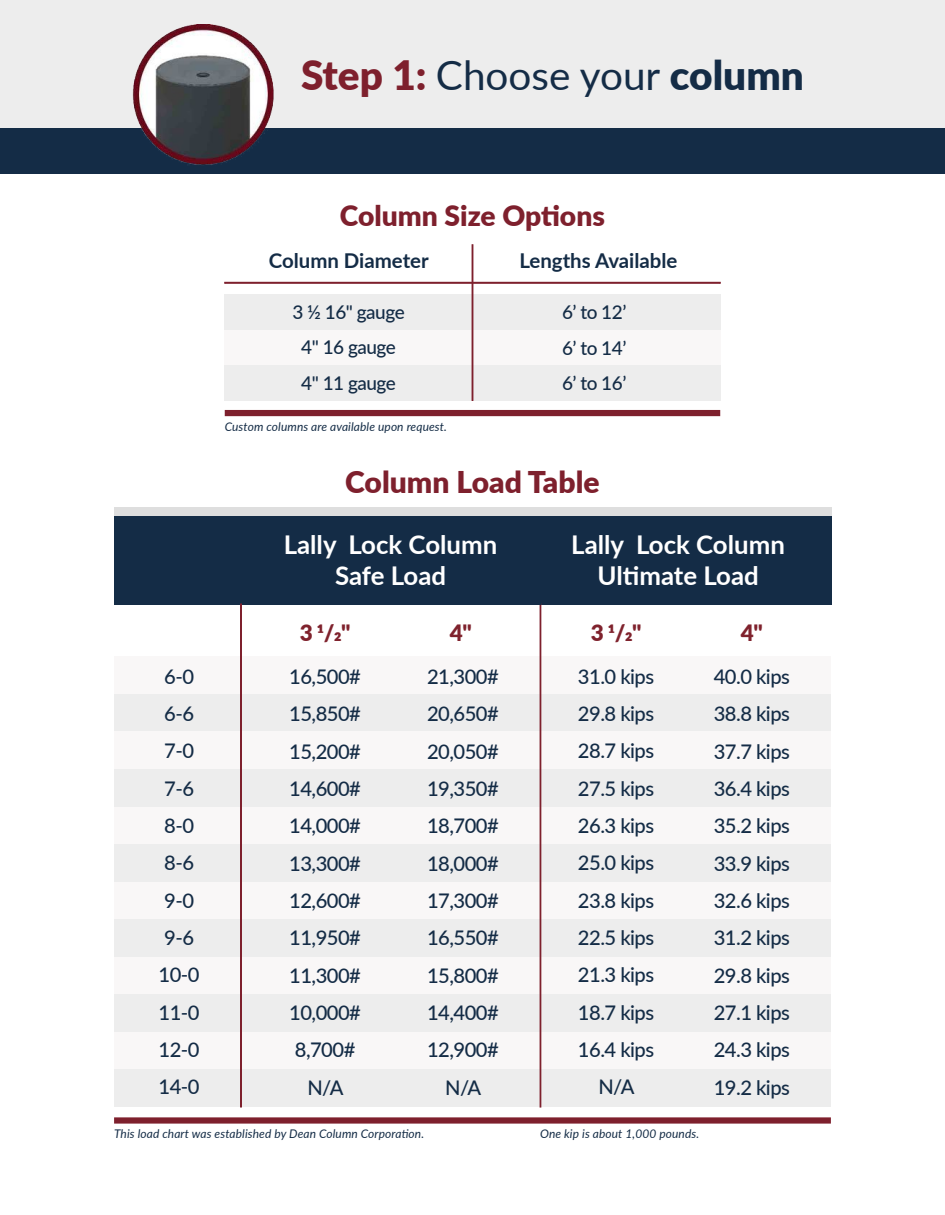
<style>
.page{position:relative;width:945px;height:1215px;background:#fff}
.page>*{position:absolute;margin:0;border:0;box-sizing:border-box;transform-origin:0 0}
.t1{font:40.5px "Lato";color:#142c46}
.t2{font:900 30px "Lato";color:#7e202d}
.t3{font:900 28.2px "Lato";color:#7e202d}
.t4{font:700 25.8px/30.8px "Lato";color:#fff;text-align:center}
.t5{font:900 22.5px "Lato";color:#7f222d}
.t6{font:700 20.4px "Lato";color:#142c46}
.t7{font:500 20.1px/37.3px "Lato";letter-spacing:-.025em;color:#142c46;text-align:center}
.t8{font:500 18.9px/35.7px "Lato";letter-spacing:-.025em;color:#142c46;text-align:center}
.t9{font:italic 12px "Lato";letter-spacing:.01em;color:#142c46}
.s1{font-weight:900;color:#7e202d}
.s2{font-weight:900}
</style>
<div class="page">
<div style="left:114px;top:508px;width:717px;height:60px;background:#dedede"></div>
<div style="left:114px;top:516px;width:717px;height:89px;background:#142c46"></div>
<div style="left:114px;top:694px;width:717px;height:38px;background:#ededed"></div>
<div style="left:114px;top:732px;width:717px;height:37px;background:#f9f7f7"></div>
<div style="left:114px;top:769px;width:717px;height:38px;background:#ededed"></div>
<div style="left:114px;top:807px;width:717px;height:38px;background:#f9f7f7"></div>
<div style="left:114px;top:845px;width:717px;height:37px;background:#ededed"></div>
<div style="left:114px;top:882px;width:717px;height:38px;background:#f9f7f7"></div>
<div style="left:114px;top:920px;width:717px;height:37px;background:#ededed"></div>
<div style="left:114px;top:957px;width:717px;height:38px;background:#f9f7f7"></div>
<div style="left:114px;top:995px;width:717px;height:37px;background:#ededed"></div>
<div style="left:114px;top:1032px;width:717px;height:38px;background:#f9f7f7"></div>
<div style="left:114px;top:1070px;width:717px;height:37px;background:#ededed"></div>
<div style="left:114px;top:657px;width:717px;height:37px;background:#f9f7f7"></div>
<div style="left:240px;top:603px;width:2px;height:505px;border:1px solid #7e202d"></div>
<div style="left:540px;top:603px;width:1px;height:505px;border:1px solid #7e202d"></div>
<div style="left:114px;top:1117px;width:717px;height:7px;background:#7e202d"></div>
<div style="left:0;top:0;width:945px;height:128px;background:#ededed"></div>
<div style="left:224px;top:282px;width:497px;height:2px;border:1px solid #7e202d"></div>
<div style="left:224px;top:295px;width:497px;height:35px;background:#ededed"></div>
<div style="left:224px;top:330px;width:497px;height:35px;background:#f9f7f7"></div>
<div style="left:224px;top:365px;width:497px;height:35px;background:#ededed"></div>
<div style="left:472px;top:244px;width:1px;height:157px;border:1px solid #7e202d"></div>
<div style="left:0;top:128px;width:945px;height:46px;background:#142c46"></div>
<img style="left:132px;top:25px;width:142px;height:140px">
<div style="left:225px;top:410px;width:495px;height:6px;background:#7e202d"></div>
<h1 class="t1" style="left:301px;top:50px;width:504px"><span class="s1">Step 1:</span> Choose your <span class="s2">column</span></h1>
<h3 class="t3" style="left:340px;top:199px;width:267px">Column Size Options</h3>
<p class="t6" style="left:269px;top:248px;width:162px">Column Diameter</p>
<p class="t6" style="left:519px;top:248px;width:160px">Lengths Available</p>
<p class="t8" style="left:292px;top:293px;width:114px">3 ½ 16" gauge<br>4" 16 gauge<br>4" 11 gauge</p>
<p class="t8" style="left:562px;top:293px;width:66px;line-height:36.6px;text-align:left">6’ to 12’<br>6’ to 14’</p>
<p class="t8" style="left:562px;top:365px;width:66px">6’ to 16’</p>
<p class="t9" style="left:225px;top:419px;width:224px">Custom columns are available upon request.</p>
<h2 class="t2" style="left:345px;top:463px;width:256px">Column Load Table</h2>
<p class="t4" style="left:284px;top:529px;width:215px">Lally Lock Column<br>Safe Load</p>
<p class="t4" style="left:571px;top:529px;width:215px">Lally Lock Column<br>Ultimate Load</p>
<p class="t5" style="left:300px;top:619px;width:52px">3 1/2"</p>
<p class="t5" style="left:450px;top:619px;width:23px">4"</p>
<p class="t7" style="left:159px;top:657px;width:43px;text-align:left">6-0<br>6-6<br>7-0<br>7-6<br>8-0<br>8-6<br>9-0<br>9-6<br>10-0<br>11-0<br>12-0<br>14-0</p>
<p class="t7" style="left:289px;top:657px;width:73px">16,500#<br>15,850#<br>15,200#<br>14,600#<br>14,000#<br>13,300#<br>12,600#<br>11,950#<br>11,300#<br>10,000#<br>8,700#<br>N/A</p>
<p class="t7" style="left:427px;top:657px;width:73px">21,300#<br>20,650#<br>20,050#<br>19,350#<br>18,700#<br>18,000#<br>17,300#<br>16,550#<br>15,800#<br>14,400#<br>12,900#<br>N/A</p>
<p class="t9" style="left:114px;top:1126px;width:312px">This load chart was established by Dean Column Corporation.</p>
<p class="t5" style="left:591px;top:619px;width:52px">3 1/2"</p>
<p class="t5" style="left:741px;top:619px;width:23px">4"</p>
<p class="t7" style="left:578px;top:657px;width:78px">31.0 kips<br>29.8 kips<br>28.7 kips<br>27.5 kips<br>26.3 kips<br>25.0 kips<br>23.8 kips<br>22.5 kips<br>21.3 kips<br>18.7 kips<br>16.4 kips<br>N/A</p>
<p class="t7" style="left:714px;top:657px;width:78px;text-align:justify">40.0 kips 38.8 kips 37.7 kips 36.4 kips 35.2 kips 33.9 kips 32.6 kips 31.2 kips 29.8 kips 27.1 kips 24.3 kips 19.2 kips</p>
<p class="t9" style="left:540px;top:1126px;width:161px">One kip is about 1,000 pounds.</p>
</div>
